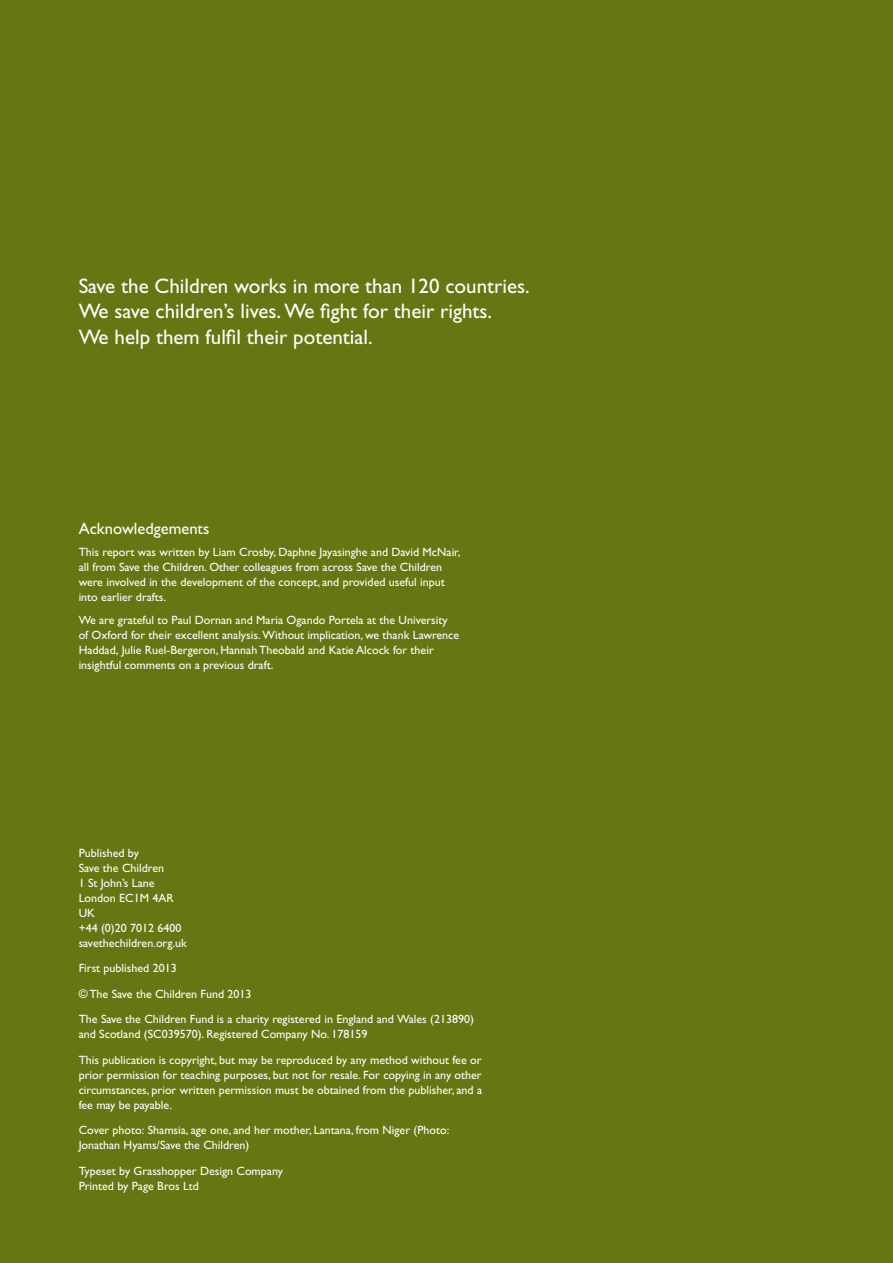
<style>
.page{position:relative;width:893px;height:1263px;background:#657612}
.page>*{position:absolute;margin:0;border:0;box-sizing:border-box;transform-origin:0 0}
.t1{font:21px/25.5px "Gill Sans";color:#fff}
.t2{font:16.5px "Gill Sans";color:#fff}
.t3{font:12px/15px "Gill Sans";color:#fff}
</style>
<div class="page">
<h1 class="t1" style="left:79px;top:273px;width:453px">Save the Children works in more than 120 countries.<br>We save children’s lives. We fight for their rights.<br>We help them fulfil their potential.</h1>
<h2 class="t2" style="left:79px;top:519px;width:132px">Acknowledgements</h2>
<p class="t3" style="left:79px;top:544px;width:383px">This report was written by Liam Crosby, Daphne Jayasinghe and David McNair, all from Save the Children. Other colleagues from across Save the Children were involved in the development of the concept, and provided useful input into earlier drafts.</p>
<p class="t3" style="left:79px;top:612px;width:382px">We are grateful to Paul Dornan and Maria Ogando Portela at the University of Oxford for their excellent analysis. Without implication, we thank Lawrence Haddad, Julie Ruel-Bergeron, Hannah Theobald and Katie Alcock for their insightful comments on a previous draft.</p>
<p class="t3" style="left:79px;top:845px;width:110px">Published by<br>Save the Children<br>1 St John’s Lane<br>London EC1M 4AR<br>UK<br>+44 (0)20 7012 6400 savethechildren.org.uk</p>
<p class="t3" style="left:79px;top:955px;width:397px;line-height:25.5px">First published 2013<br>© The Save the Children Fund 2013<br>The Save the Children Fund is a charity registered in England and Wales (213890)</p>
<p class="t3" style="left:79px;top:1021px;width:404px;line-height:25.5px">and Scotland (SC039570). Registered Company No. 178159<br>This publication is copyright, but may be reproduced by any method without fee or</p>
<p class="t3" style="left:79px;top:1067px;width:405px;text-align:justify">prior permission for teaching purposes, but not for resale. For copying in any other circumstances, prior written permission must be obtained from the publisher, and a fee may be payable.</p>
<p class="t3" style="left:79px;top:1122px;width:372px">Cover photo: Shamsia, age one, and her mother, Lantana, from Niger (Photo:<br>Jonathan Hyams/Save the Children)</p>
<p class="t3" style="left:79px;top:1163px;width:206px">Typeset by Grasshopper Design Company<br>Printed by Page Bros Ltd</p>
</div>
